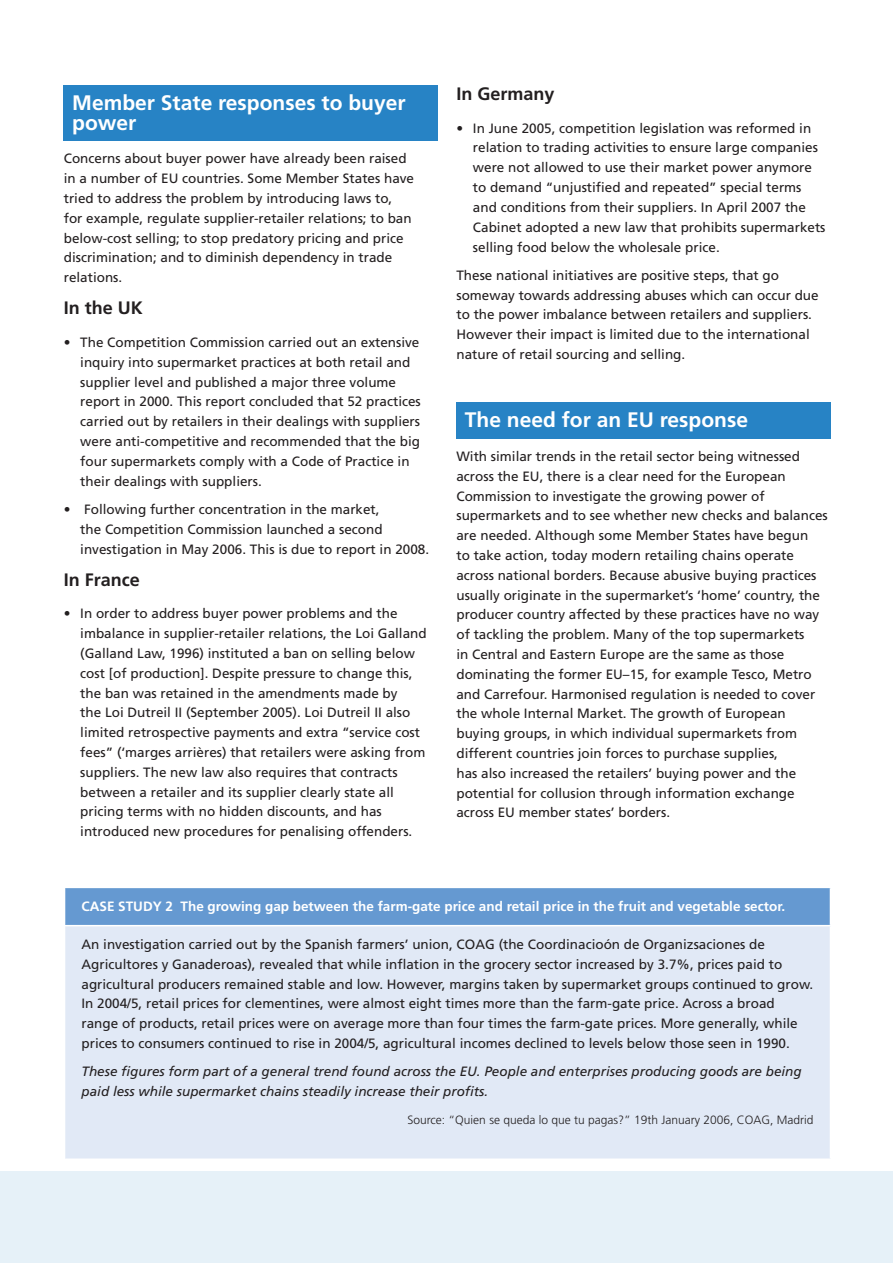
<style>
.page{position:relative;width:893px;height:1263px;background:#fff}
.page>*{position:absolute;margin:0;border:0;box-sizing:border-box;transform-origin:0 0}
.t1{font:700 21px/19.8px "Frutiger";color:#fff}
.t2{font:700 18px "Frutiger";color:#231f20}
.t3{font:13.5px/19.8px "Frutiger";color:#231f20}
.t4{font:italic 13.5px/19.8px "Frutiger";color:#231f20}
.t5{font:700 13.5px "Frutiger";color:#fff}
.t6{font:300 12px "Frutiger";color:#231f20}
</style>
<div class="page">
<div style="left:0;top:1171px;width:893px;height:92px;background:#e6f1f8"></div>
<div style="left:64px;top:85px;width:374px;height:56px;background:#2783c5"></div>
<div style="left:456px;top:402px;width:375px;height:37px;background:#2783c5"></div>
<div style="left:65px;top:887px;width:765px;height:39px;background:#6599d1"></div>
<div style="left:65px;top:926px;width:765px;height:233px;background:#e1e9f6"></div>
<hr style="left:64px;top:1158px;width:767px;height:2px;background:#fff">
<hr style="left:64px;top:887px;width:767px;height:1px;background:#fff">
<hr style="left:64px;top:925px;width:767px;height:1px;background:#fff">
<h1 class="t1" style="left:72px;top:92px;width:335px">Member State responses to buyer power</h1>
<p class="t3" style="left:64px;top:149px;width:352px">Concerns about buyer power have already been raised in a number of EU countries. Some Member States have tried to address the problem by introducing laws to, for example, regulate supplier-retailer relations; to ban below-cost selling; to stop predatory pricing and price discrimination; and to diminish dependency in trade relations.</p>
<h2 class="t2" style="left:64px;top:298px;width:81px">In the UK</h2>
<p class="t3" style="left:80px;top:332px;width:342px;text-indent:-16px">• The Competition Commission carried out an extensive inquiry into supermarket practices at both retail and supplier level and published a major three volume report in 2000. This report concluded that 52 practices carried out by retailers in their dealings with suppliers were anti-competitive and recommended that the big four supermarkets comply with a Code of Practice in their dealings with suppliers.</p>
<p class="t3" style="left:80px;top:499px;width:350px;text-indent:-16px">• Following further concentration in the market,<br>the Competition Commission launched a second investigation in May 2006. This is due to report in 2008.</p>
<h2 class="t2" style="left:64px;top:569px;width:78px">In France</h2>
<p class="t3" style="left:80px;top:604px;width:348px;text-indent:-16px">• In order to address buyer power problems and the imbalance in supplier-retailer relations, the Loi Galland (Galland Law, 1996) instituted a ban on selling below cost [of production]. Despite pressure to change this, the ban was retained in the amendments made by<br>the Loi Dutreil II (September 2005). Loi Dutreil II also limited retrospective payments and extra “service cost fees” (‘marges arrières) that retailers were asking from suppliers. The new law also requires that contracts between a retailer and its supplier clearly state all pricing terms with no hidden discounts, and has introduced new procedures for penalising offenders.</p>
<h2 class="t2" style="left:456px;top:83px;width:100px">In Germany</h2>
<p class="t3" style="left:473px;top:118px;width:354px;text-indent:-16px">• In June 2005, competition legislation was reformed in relation to trading activities to ensure large companies were not allowed to use their market power anymore to demand “unjustified and repeated” special terms and conditions from their suppliers. In April 2007 the Cabinet adopted a new law that prohibits supermarkets selling food below the wholesale price.</p>
<p class="t3" style="left:456px;top:265px;width:364px">These national initiatives are positive steps, that go someway towards addressing abuses which can occur due to the power imbalance between retailers and suppliers.<br>However their impact is limited due to the international nature of retail sourcing and selling.</p>
<h1 class="t1" style="left:465px;top:409px;width:285px">The need for an EU response</h1>
<p class="t3" style="left:456px;top:446px;width:373px">With similar trends in the retail sector being witnessed across the EU, there is a clear need for the European Commission to investigate the growing power of supermarkets and to see whether new checks and balances are needed. Although some Member States have begun<br>to take action, today modern retailing chains operate across national borders. Because abusive buying practices usually originate in the supermarket’s ‘home’ country, the producer country affected by these practices have no way of tackling the problem. Many of the top supermarkets<br>in Central and Eastern Europe are the same as those dominating the former EU–15, for example Tesco, Metro and Carrefour. Harmonised regulation is needed to cover the whole Internal Market. The growth of European buying groups, in which individual supermarkets from different countries join forces to purchase supplies,<br>has also increased the retailers’ buying power and the potential for collusion through information exchange across EU member states’ borders.</p>
<p class="t5" style="left:82px;top:898px;width:9px">case</p>
<p class="t5" style="left:118px;top:898px;width:10px">study</p>
<p class="t5" style="left:166px;top:898px;width:621px">2 The growing gap between the farm-gate price and retail price in the fruit and vegetable sector.</p>
<p class="t3" style="left:82px;top:934px;width:733px">An investigation carried out by the Spanish farmers’ union, COAG (the Coordinacioón de Organizsaciones de Agricultores y Ganaderoas), revealed that while inflation in the grocery sector increased by 3.7%, prices paid to agricultural producers remained stable and low. However, margins taken by supermarket groups continued to grow.<br>In 2004/5, retail prices for clementines, were almost eight times more than the farm-gate price. Across a broad range of products, retail prices were on average more than four times the farm-gate prices. More generally, while prices to consumers continued to rise in 2004/5, agricultural incomes declined to levels below those seen in 1990.</p>
<p class="t4" style="left:82px;top:1061px;width:722px">These figures form part of a general trend found across the EU. People and enterprises producing goods are being paid less while supermarket chains steadily increase their profits.</p>
<p class="t6" style="left:407px;top:1113px;width:407px">Source: “Quien se queda lo que tu pagas?” 19th January 2006, COAG, Madrid</p>
</div>
